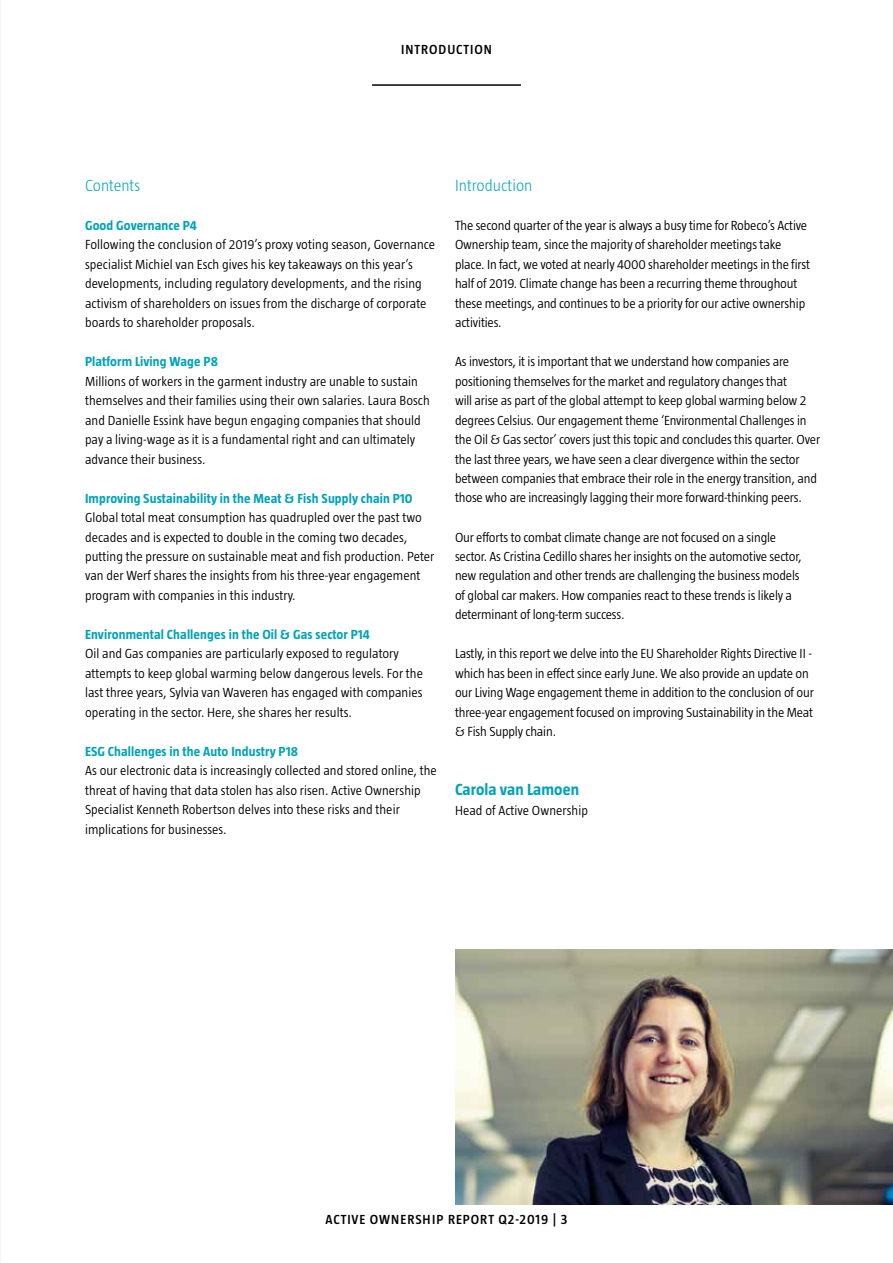
<style>
.page{position:relative;width:893px;height:1263px;background:#fff}
.page>*{position:absolute;margin:0;border:0;box-sizing:border-box;transform-origin:0 0}
.t1{font:300 16.5px "Taz";letter-spacing:.005em;color:#00a3b9}
.t2{font:700 16.5px "Taz";letter-spacing:.005em;color:#00a3b9}
.t3{font:300 13.5px/19.5px "Taz";letter-spacing:-.01em;color:#000}
.t4{font:700 13.5px "Taz";letter-spacing:.01em;color:#00a3b9}
.t5{font:600 13.5px "Taz";letter-spacing:.07em;color:#000}
</style>
<div class="page">
<hr style="left:372px;top:84px;width:149px;height:2px;background:#000">
<img style="left:455px;top:950px;width:438px;height:254px">
<p class="t5" style="left:401px;top:42px;width:92px">INTRODUCTION</p>
<p class="t1" style="left:85px;top:176px;width:57px">Contents</p>
<p class="t4" style="left:85px;top:217px;width:113px">Good Governance P4</p>
<p class="t3" style="left:85px;top:235px;width:352px">Following the conclusion of 2019’s proxy voting season, Governance specialist Michiel van Esch gives his key takeaways on this year’s developments, including regulatory developments, and the rising activism of shareholders on issues from the discharge of corporate boards to shareholder proposals.</p>
<p class="t4" style="left:85px;top:354px;width:134px">Platform Living Wage P8</p>
<p class="t3" style="left:85px;top:371px;width:346px">Millions of workers in the garment industry are unable to sustain themselves and their families using their own salaries. Laura Bosch and Danielle Essink have begun engaging companies that should pay a living-wage as it is a fundamental right and can ultimately advance their business.</p>
<p class="t4" style="left:85px;top:490px;width:329px">Improving Sustainability in the Meat &amp; Fish Supply chain P10</p>
<p class="t3" style="left:85px;top:507px;width:351px">Global total meat consumption has quadrupled over the past two decades and is expected to double in the coming two decades, putting the pressure on sustainable meat and fish production. Peter van der Werf shares the insights from his three-year engagement program with companies in this industry.</p>
<p class="t4" style="left:85px;top:627px;width:286px">Environmental Challenges in the Oil &amp; Gas sector P14</p>
<p class="t3" style="left:85px;top:644px;width:339px">Oil and Gas companies are particularly exposed to regulatory attempts to keep global warming below dangerous levels. For the last three years, Sylvia van Waveren has engaged with companies operating in the sector. Here, she shares her results.</p>
<p class="t4" style="left:85px;top:744px;width:215px">ESG Challenges in the Auto Industry P18</p>
<p class="t3" style="left:85px;top:761px;width:353px">As our electronic data is increasingly collected and stored online, the threat of having that data stolen has also risen. Active Ownership Specialist Kenneth Robertson delves into these risks and their implications for businesses.</p>
<p class="t1" style="left:455px;top:176px;width:79px">Introduction</p>
<p class="t3" style="left:455px;top:215px;width:357px">The second quarter of the year is always a busy time for Robeco’s Active Ownership team, since the majority of shareholder meetings take place. In fact, we voted at nearly 4000 shareholder meetings in the first half of 2019. Climate change has been a recurring theme throughout these meetings, and continues to be a priority for our active ownership activities.</p>
<p class="t3" style="left:455px;top:351px;width:367px">As investors, it is important that we understand how companies are positioning themselves for the market and regulatory changes that<br>will arise as part of the global attempt to keep global warming below 2 degrees Celsius. Our engagement theme ‘Environmental Challenges in the Oil &amp; Gas sector’ covers just this topic and concludes this quarter. Over the last three years, we have seen a clear divergence within the sector between companies that embrace their role in the energy transition, and those who are increasingly lagging their more forward-thinking peers.</p>
<p class="t3" style="left:455px;top:527px;width:348px">Our efforts to combat climate change are not focused on a single sector. As Cristina Cedillo shares her insights on the automotive sector, new regulation and other trends are challenging the business models of global car makers. How companies react to these trends is likely a determinant of long-term success.</p>
<p class="t3" style="left:455px;top:644px;width:360px">Lastly, in this report we delve into the EU Shareholder Rights Directive II - which has been in effect since early June. We also provide an update on our Living Wage engagement theme in addition to the conclusion of our three-year engagement focused on improving Sustainability in the Meat &amp; Fish Supply chain.</p>
<p class="t2" style="left:455px;top:780px;width:126px">Carola van Lamoen</p>
<p class="t3" style="left:455px;top:800px;width:135px">Head of Active Ownership</p>
<p class="t5" style="left:326px;top:1212px;width:243px">ACTIVE OWNERSHIP REPORT Q2-2019 | 3</p>
</div>
